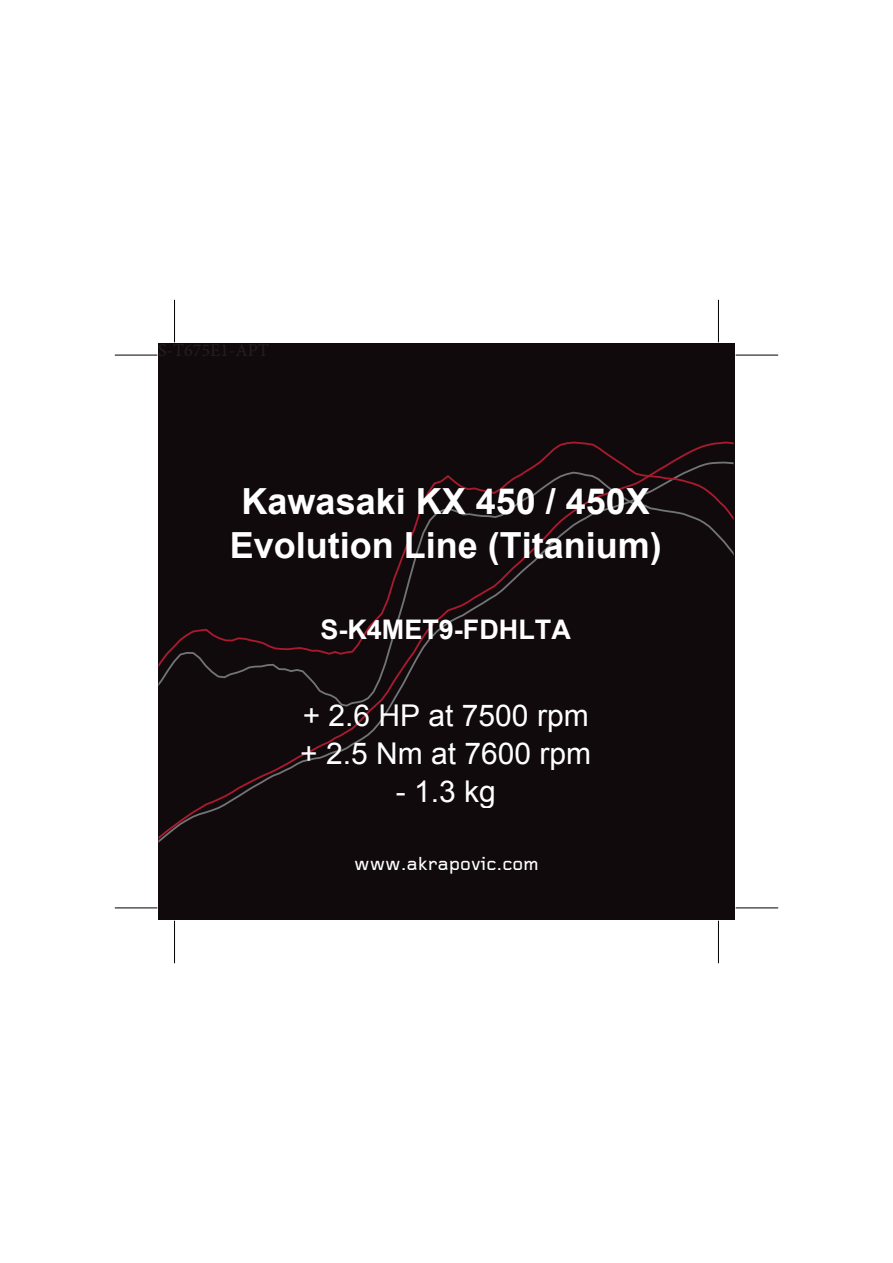
<style>
.page{position:relative;width:893px;height:1263px;background:#fff}
.page>*{position:absolute;margin:0;border:0;box-sizing:border-box;transform-origin:0 0}
.t1{font:700 36px/43.3px "Arial";color:#fff;text-align:center}
.t2{font:30px/37.8px "Arial";color:#fff}
.t3{font:700 27px "Arial";color:#fff}
.t4{font:500 19.5px "Foundry Gridnik";color:#fff}
</style>
<div class="page">
<div style="left:158px;top:343px;width:577px;height:577px;background:#110a0c"></div>
<svg style="left:158px;top:441px;width:576px;height:402px"></svg>
<hr style="left:115px;top:355px;width:42px;height:1px;background:#000">
<hr style="left:174px;top:300px;width:1px;height:42px;background:#000">
<hr style="left:115px;top:908px;width:42px;height:1px;background:#000">
<hr style="left:174px;top:921px;width:1px;height:42px;background:#000">
<hr style="left:736px;top:355px;width:42px;height:1px;background:#000">
<hr style="left:718px;top:300px;width:1px;height:42px;background:#000">
<hr style="left:736px;top:908px;width:42px;height:1px;background:#000">
<hr style="left:718px;top:921px;width:1px;height:42px;background:#000">
<p class="t1" style="left:230px;top:481px;width:434px">Kawasaki KX 450 / 450X<br>Evolution Line (Titanium)</p>
<p class="t3" style="left:320px;top:611px;width:252px">S-K4MET9-FDHLTA</p>
<p class="t2" style="left:300px;top:697px;width:292px">+ 2.6 HP at 7500 rpm + 2.5 Nm at 7600 rpm</p>
<p class="t2" style="left:396px;top:772px;width:102px">- 1.3 kg</p>
<p class="t4" style="left:354px;top:853px;width:186px">www.akrapovic.com</p>
</div>
